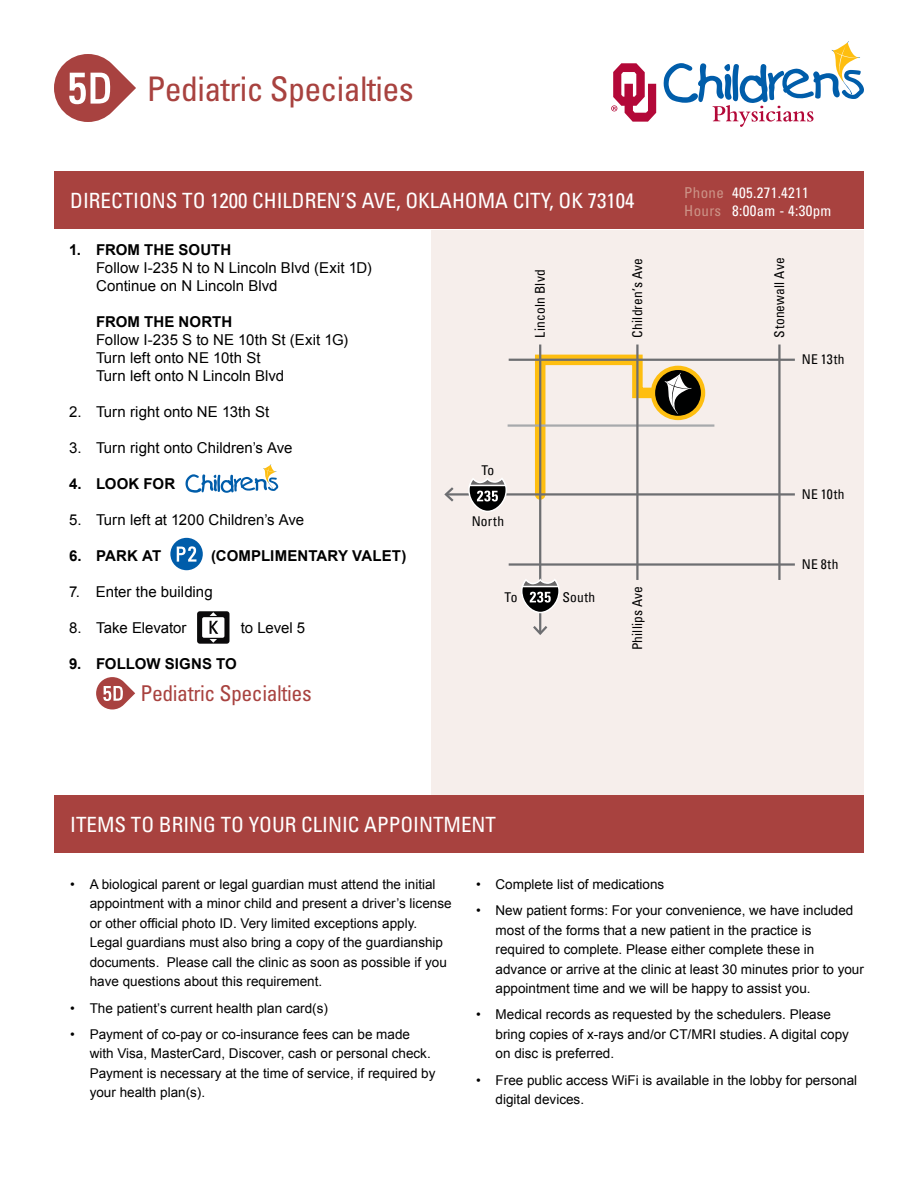
<style>
.page{position:relative;width:918px;height:1188px;background:#fff}
.page>*{position:absolute;margin:0;border:0;box-sizing:border-box;transform-origin:0 0}
.t1{font:condensed 33.9px "Univers LT Pro";letter-spacing:-.02em;color:#a8423f}
.t2{font:condensed 21.75px "Univers LT Pro";letter-spacing:-.02em;color:#a8423f}
.t3{font:condensed 21px "Univers LT Pro";color:#fff}
.t4{font:15px/18px "Arial";color:#000}
.t5{font:700 15px "Arial";letter-spacing:.005em;color:#000}
.t6{font:condensed 15px/18px "Univers LT Pro";letter-spacing:.02em;color:#fff}
.t7{font:13.5px/19.5px "Arial";color:#000}
.t8{font:condensed 13.5px "Univers";letter-spacing:.015em;color:#000}
.s1{color:#cc9387}
</style>
<div class="page">
<div style="left:170px;top:538px;width:33px;height:32px;background:#005daa;border-radius:50%"></div>
<svg style="left:177px;top:546px;width:19px;height:16px"></svg>
<svg style="left:197px;top:611px;width:33px;height:33px"></svg>
<svg style="left:186px;top:464px;width:92px;height:29px"></svg>
<div style="left:432px;top:230px;width:432px;height:564px;background:#f6eeeb"></div>
<div style="left:665px;top:172px;width:199px;height:57px;background:#a8423f"></div>
<div style="left:54px;top:172px;width:609px;height:57px;background:#a8423f"></div>
<svg style="left:54px;top:54px;width:82px;height:68px"></svg>
<svg style="left:96px;top:677px;width:39px;height:32px"></svg>
<div style="left:54px;top:796px;width:810px;height:57px;background:#a8423f"></div>
<svg style="left:611px;top:63px;width:45px;height:59px"></svg>
<svg style="left:664px;top:41px;width:200px;height:86px"></svg>
<div style="left:651px;top:366px;width:54px;height:54px;background:#febe10;border-radius:50%"></div>
<div style="left:655px;top:370px;width:46px;height:46px;background:#000101;border-radius:50%"></div>
<svg style="left:530px;top:349px;width:161px;height:156px"></svg>
<hr style="left:508px;top:424px;width:206px;height:3px;background:#a7a9ac">
<hr style="left:509px;top:359px;width:286px;height:2px;background:#6d6e71">
<hr style="left:446px;top:493px;width:349px;height:3px;background:#6d6e71">
<svg style="left:444px;top:487px;width:12px;height:15px"></svg>
<hr style="left:509px;top:563px;width:286px;height:3px;background:#6d6e71">
<hr style="left:539px;top:345px;width:2px;height:288px;background:#6d6e71">
<svg style="left:533px;top:624px;width:15px;height:11px"></svg>
<hr style="left:778px;top:345px;width:3px;height:235px;background:#6d6e71">
<hr style="left:636px;top:345px;width:3px;height:235px;background:#6d6e71">
<svg style="left:468px;top:478px;width:39px;height:34px"></svg>
<svg style="left:521px;top:578px;width:39px;height:35px"></svg>
<h1 class="t1" style="left:147px;top:68px;width:268px">Pediatric Specialties</h1>
<h3 class="t3" style="left:70px;top:187px;width:566px">DIRECTIONS TO 1200 CHILDREN’S AVE, OKLAHOMA CITY, OK 73104</h3>
<p class="t6" style="left:684px;top:184px;width:149px"><span class="s1">Phone</span> 405.271.4211<br><span class="s1">Hours</span> 8:00am - 4:30pm</p>
<p class="t5" style="left:69px;top:240px;width:164px">1. FROM THE SOUTH</p>
<p class="t4" style="left:96px;top:259px;width:277px">Follow I-235 N to N Lincoln Blvd (Exit 1D)<br>Continue on N Lincoln Blvd</p>
<p class="t5" style="left:96px;top:312px;width:138px">FROM THE NORTH</p>
<p class="t4" style="left:96px;top:331px;width:254px">Follow I-235 S to NE 10th St (Exit 1G)<br>Turn left onto NE 10th St<br>Turn left onto N Lincoln Blvd</p>
<p class="t4" style="left:69px;top:403px;width:202px">2. Turn right onto NE 13th St</p>
<p class="t4" style="left:69px;top:439px;width:225px">3. Turn right onto Children’s Ave</p>
<p class="t5" style="left:69px;top:474px;width:108px">4. LOOK FOR</p>
<p class="t4" style="left:69px;top:511px;width:237px">5. Turn left at 1200 Children’s Ave</p>
<p class="t5" style="left:69px;top:546px;width:94px">6. PARK AT</p>
<p class="t5" style="left:211px;top:546px;width:197px">(COMPLIMENTARY VALET)</p>
<p class="t4" style="left:69px;top:583px;width:145px">7. Enter the building</p>
<p class="t4" style="left:69px;top:619px;width:119px">8. Take Elevator</p>
<p class="t4" style="left:241px;top:619px;width:66px">to Level 5</p>
<p class="t5" style="left:69px;top:654px;width:169px">9. FOLLOW SIGNS TO</p>
<h2 class="t2" style="left:140px;top:680px;width:173px">Pediatric Specialties</h2>
<p class="t8" style="left:531px;top:338px;width:70px;rotate:-90deg">Lincoln Blvd</p>
<p class="t8" style="left:628px;top:338px;width:81px;rotate:-90deg">Children’s Ave</p>
<p class="t8" style="left:770px;top:338px;width:82px;rotate:-90deg">Stonewall Ave</p>
<p class="t8" style="left:802px;top:351px;width:44px">NE 13th</p>
<p class="t8" style="left:481px;top:461px;width:14px">To</p>
<p class="t8" style="left:472px;top:512px;width:34px">North</p>
<p class="t8" style="left:505px;top:588px;width:14px">To</p>
<p class="t8" style="left:562px;top:588px;width:34px">South</p>
<p class="t8" style="left:628px;top:650px;width:66px;rotate:-90deg">Phillips Ave</p>
<p class="t8" style="left:802px;top:485px;width:44px">NE 10th</p>
<p class="t8" style="left:802px;top:556px;width:38px">NE 8th</p>
<h3 class="t3" style="left:70px;top:811px;width:427px">ITEMS TO BRING TO YOUR CLINIC APPOINTMENT</h3>
<p class="t7" style="left:90px;top:875px;width:363px;text-indent:-19px">• A biological parent or legal guardian must attend the initial appointment with a minor child and present a driver’s license or other official photo ID. Very limited exceptions apply.<br>Legal guardians must also bring a copy of the guardianship documents. Please call the clinic as soon as possible if you have questions about this requirement.</p>
<p class="t7" style="left:70px;top:998px;width:259px">• The patient’s current health plan card(s)</p>
<p class="t7" style="left:90px;top:1025px;width:347px;text-indent:-19px">• Payment of co-pay or co-insurance fees can be made with Visa, MasterCard, Discover, cash or personal check.<br>Payment is necessary at the time of service, if required by your health plan(s).</p>
<p class="t7" style="left:476px;top:875px;width:190px">• Complete list of medications</p>
<p class="t7" style="left:496px;top:901px;width:370px;text-indent:-19px">• New patient forms: For your convenience, we have included most of the forms that a new patient in the practice is required to complete. Please either complete these in advance or arrive at the clinic at least 30 minutes prior to your appointment time and we will be happy to assist you.</p>
<p class="t7" style="left:496px;top:1005px;width:355px;text-indent:-19px">• Medical records as requested by the schedulers. Please bring copies of x-rays and/or CT/MRI studies. A digital copy on disc is preferred.</p>
<p class="t7" style="left:496px;top:1070px;width:363px;text-indent:-19px">• Free public access WiFi is available in the lobby for personal digital devices.</p>
</div>
